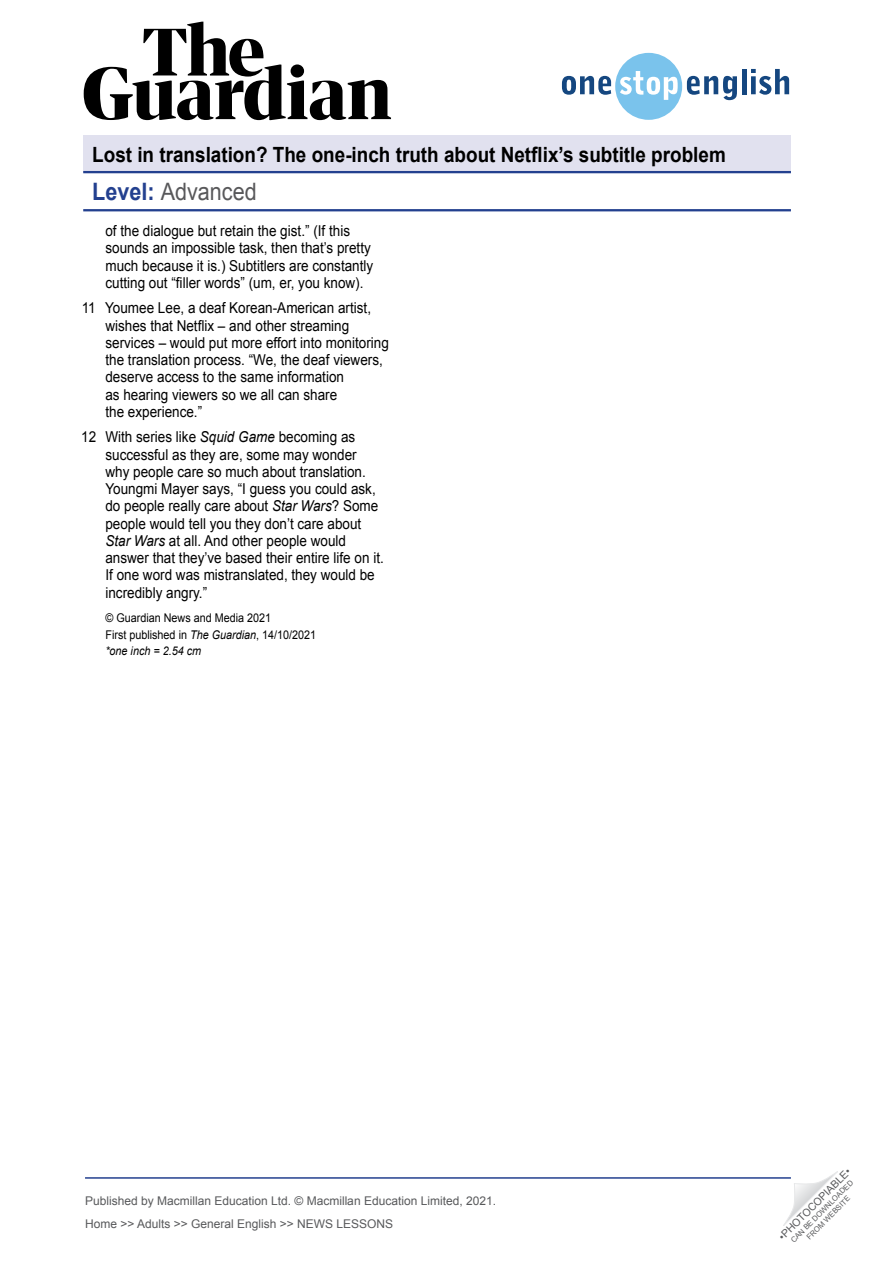
<style>
.page{position:relative;width:893px;height:1263px;background:#fff}
.page>*{position:absolute;margin:0;border:0;box-sizing:border-box;transform-origin:0 0}
.t1{font:24px "Arial";color:#58585a;scale:.9 1}
.t2{font:700 21px "Arial";color:#000;scale:.9 1}
.Article__Body_text{font:15px/17.2px "Arial";color:#000;scale:.9 1}
.t3{font:12px/23px "Arial";color:#58595b}
.Article__FT_copyrigh{font:12px "Arial";color:#000;scale:.9 1}
.Article__FT_copyrigh-2{font:italic 12px "Arial";color:#000;scale:.9 1}
.t4{font:10.5px "Arial";color:#58595b}
.t5{font:7.5px/9px "Arial";color:#58595b;text-align:center}
.s1{font-weight:700;color:#23408f}
.s2{font-style:italic}
</style>
<div class="page">
<svg style="left:84px;top:22px;width:307px;height:98px"></svg>
<svg style="left:562px;top:53px;width:175px;height:67px"></svg>
<hr style="left:742px;top:69px;width:4px;height:25px;background:#154780">
<svg style="left:751px;top:69px;width:38px;height:26px"></svg>
<svg style="left:783px;top:1171px;width:55px;height:55px"></svg>
<div style="left:83px;top:136px;width:708px;height:37px;background:#e1e1ef"></div>
<hr style="left:83px;top:171px;width:708px;height:2px;background:#23408f">
<hr style="left:83px;top:209px;width:708px;height:2px;background:#23408f">
<hr style="left:85px;top:1177px;width:706px;height:2px;background:#23408f">
<h2 class="t2" style="left:92px;top:141px;width:705px">Lost in translation? The one-inch truth about Netflix’s subtitle problem</h2>
<h1 class="t1" style="left:92px;top:176px;width:184px"><span class="s1">Level:</span> Advanced</h1>
<p class="Article__Body_text" style="left:105px;top:222px;width:299px">of the dialogue but retain the gist.” (If this sounds an impossible task, then that’s pretty much because it is.) Subtitlers are constantly cutting out “filler words” (um, er, you know).</p>
<p class="Article__Body_text" style="left:105px;top:300px;width:317px">Youmee Lee, a deaf Korean-American artist, wishes that Netflix – and other streaming services – would put more effort into monitoring the translation process. “We, the deaf viewers, deserve access to the same information<br>as hearing viewers so we all can share<br>the experience.”</p>
<p class="Article__Body_text" style="left:105px;top:429px;width:311px">With series like <span class="s2">Squid Game</span> becoming as successful as they are, some may wonder why people care so much about translation.<br>Youngmi Mayer says, “I guess you could ask, do people really care about <span class="s2">Star Wars</span>? Some people would tell you they don’t care about <span class="s2">Star Wars</span> at all. And other people would answer that they’ve based their entire life on it.<br>If one word was mistranslated, they would be incredibly angry.”</p>
<p class="Article__FT_copyrigh" style="left:105px;top:610px;width:186px">© Guardian News and Media 2021</p>
<p class="Article__FT_copyrigh" style="left:105px;top:627px;width:236px">First published in <span class="s2">The Guardian</span>, 14/10/2021</p>
<p class="Article__FT_copyrigh-2" style="left:105px;top:643px;width:108px">*one inch = 2.54 cm</p>
<p class="Article__Body_text" style="left:82px;top:299px;width:17px">11</p>
<p class="Article__Body_text" style="left:81px;top:428px;width:18px">12</p>
<p class="t3" style="left:85px;top:1189px;width:413px">Published by Macmillan Education Ltd. © Macmillan Education Limited, 2021.<br>Home &gt;&gt; Adults &gt;&gt; General English &gt;&gt; NEWS LESSONS</p>
<p class="t4" style="left:776px;top:1233px;width:99px;rotate:-45deg">•PHOTOCOPIABLE•</p>
<p class="t5" style="left:789px;top:1238px;width:86px;rotate:-45deg">CAN BE DOWNLOADED<br>FROM WEBSITE</p>
</div>
